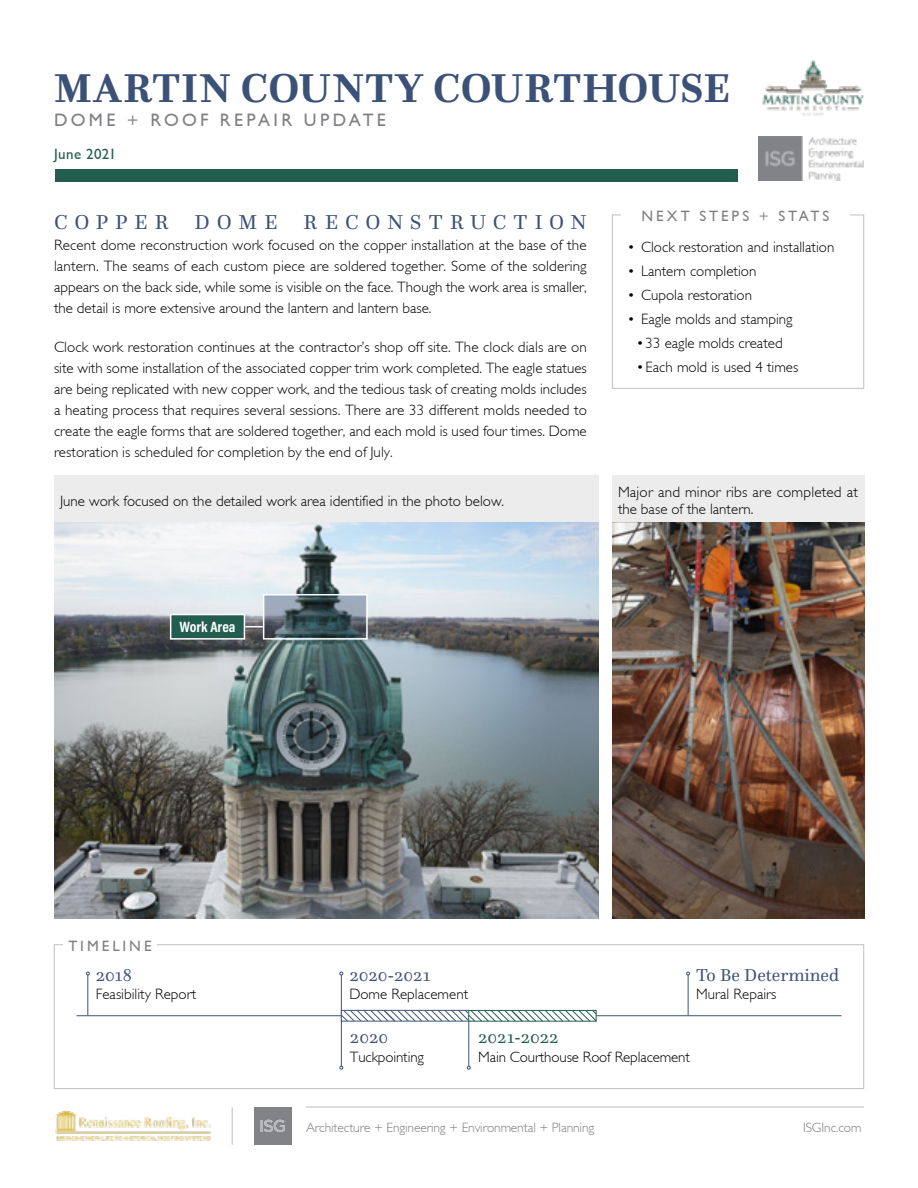
<style>
.page{position:relative;width:918px;height:1188px;background:#fff}
.page>*{position:absolute;margin:0;border:0;box-sizing:border-box;transform-origin:0 0}
.t1{font:700 42px "Questa";letter-spacing:.015em;color:#3c5177}
.t2{font:21px "Questa";letter-spacing:.32em;color:#3c5177}
.t3{font:18px "Questa";color:#3d5378}
.t4{font:18px "Gentle Sans";letter-spacing:.185em;color:#807f83}
.t5{font:18px "Questa";color:#225d4f}
.t6{font:300 15px/21px "Gentle Sans";color:#000;text-align:justify}
.t7{font:15px "Gentle Sans";letter-spacing:.2em;color:#807f83}
.t8{font:15px "Gentle Sans";letter-spacing:.025em;color:#225d4f}
.t9{font:700 15px "Acumin Pro Cond";color:#fff}
.t10{font:300 13.5px "Gentle Sans";letter-spacing:-.01em;color:#807f83}
</style>
<div class="page">
<div style="left:254px;top:1107px;width:38px;height:38px;background:#818387"></div>
<svg style="left:260px;top:1120px;width:25px;height:12px"></svg>
<hr style="left:306px;top:1107px;width:558px;height:1px;background:#c0bfc1">
<img style="left:55px;top:1110px;width:156px;height:31px">
<hr style="left:232px;top:1107px;width:1px;height:38px;background:#c0bfc1">
<img style="left:54px;top:522px;width:544px;height:397px">
<div style="left:55px;top:169px;width:683px;height:13px;background:#225d4f"></div>
<img style="left:612px;top:522px;width:252px;height:397px">
<img style="left:762px;top:60px;width:102px;height:56px">
<img style="left:759px;top:137px;width:105px;height:44px">
<hr style="left:76px;top:1015px;width:766px;height:1px;background:#3d5378">
<hr style="left:87px;top:975px;width:1px;height:40px;background:#3d5378">
<hr style="left:688px;top:975px;width:1px;height:40px;background:#3d5378">
<hr style="left:341px;top:975px;width:1px;height:40px;background:#3d5378">
<hr style="left:341px;top:1015px;width:1px;height:51px;background:#3d5378">
<svg style="left:339px;top:1066px;width:4px;height:4px"></svg>
<hr style="left:468px;top:1015px;width:1px;height:51px;background:#3d5378">
<svg style="left:467px;top:1066px;width:4px;height:4px"></svg>
<svg style="left:340px;top:1009px;width:257px;height:13px"></svg>
<div style="left:54px;top:944px;width:810px;height:145px;border:1px solid #c0bfc1"></div>
<div style="left:63px;top:937px;width:94px;height:15px;background:#fff"></div>
<div style="left:612px;top:215px;width:252px;height:174px;border:1px solid #c0bfc1"></div>
<div style="left:621px;top:207px;width:229px;height:17px;background:#fff"></div>
<div style="left:54px;top:475px;width:544px;height:47px;background:#ececec"></div>
<div style="left:612px;top:475px;width:252px;height:47px;background:#ececec"></div>
<svg style="left:266px;top:597px;width:99px;height:40px;background:#52646d"></svg>
<div style="left:263px;top:594px;width:105px;height:46px;border:2px solid #fff"></div>
<div style="left:171px;top:615px;width:73px;height:24px;background:#225d4f"></div>
<div style="left:170px;top:614px;width:75px;height:26px;border:2px solid #fff"></div>
<svg style="left:245px;top:626px;width:18px;height:1px"></svg>
<h1 class="t1" style="left:54px;top:62px;width:678px">MARTIN COUNTY COURTHOUSE</h1>
<p class="t4" style="left:54px;top:109px;width:333px">DOME + ROOF REPAIR UPDATE</p>
<p class="t8" style="left:54px;top:145px;width:64px">June 2021</p>
<h2 class="t2" style="left:54px;top:209px;width:534px">COPPER DOME RECONSTRUCTION</h2>
<p class="t6" style="left:54px;top:234px;width:534px">Recent dome reconstruction work focused on the copper installation at the base of the lantern. The seams of each custom piece are soldered together. Some of the soldering appears on the back side, while some is visible on the face. Though the work area is smaller, the detail is more extensive around the lantern and lantern base.</p>
<p class="t6" style="left:54px;top:336px;width:534px">Clock work restoration continues at the contractor’s shop off site. The clock dials are on site with some installation of the associated copper trim work completed. The eagle statues are being replicated with new copper work, and the tedious task of creating molds includes a heating process that requires several sessions. There are 33 different molds needed to create the eagle forms that are soldered together, and each mold is used four times. Dome restoration is scheduled for completion by the end of July.</p>
<p class="t6" style="left:60px;top:490px;width:446px">June work focused on the detailed work area identified in the photo below.</p>
<p class="t7" style="left:641px;top:207px;width:189px">NEXT STEPS + STATS</p>
<p class="t6" style="left:628px;top:236px;width:208px">• Clock restoration and installation</p>
<p class="t6" style="left:628px;top:260px;width:130px">• Lantern completion</p>
<p class="t6" style="left:628px;top:284px;width:126px">• Cupola restoration</p>
<p class="t6" style="left:628px;top:308px;width:167px">• Eagle molds and stamping</p>
<p class="t6" style="left:637px;top:332px;width:148px">•33 eagle molds created</p>
<p class="t6" style="left:637px;top:356px;width:163px">•Each mold is used 4 times</p>
<p class="t6" style="left:618px;top:484px;width:241px;line-height:16.5px">Major and minor ribs are completed at the base of the lantern.</p>
<p class="t9" style="left:180px;top:617px;width:58px">Work Area</p>
<p class="t7" style="left:68px;top:937px;width:85px">TIMELINE</p>
<p class="t3" style="left:96px;top:963px;width:38px">2018</p>
<p class="t3" style="left:349px;top:963px;width:83px">2020-2021</p>
<p class="t3" style="left:696px;top:963px;width:145px">To Be Determined</p>
<p class="t6" style="left:96px;top:984px;width:102px">Feasibility Report</p>
<p class="t6" style="left:349px;top:984px;width:120px">Dome Replacement</p>
<p class="t6" style="left:696px;top:984px;width:82px">Mural Repairs</p>
<p class="t3" style="left:350px;top:1026px;width:40px">2020</p>
<p class="t5" style="left:478px;top:1026px;width:82px">2021-2022</p>
<p class="t6" style="left:350px;top:1046px;width:76px">Tuckpointing</p>
<p class="t6" style="left:478px;top:1046px;width:213px">Main Courthouse Roof Replacement</p>
<p class="t10" style="left:306px;top:1120px;width:290px">Architecture + Engineering + Environmental + Planning</p>
<p class="t10" style="left:803px;top:1120px;width:60px">ISGInc.com</p>
</div>
